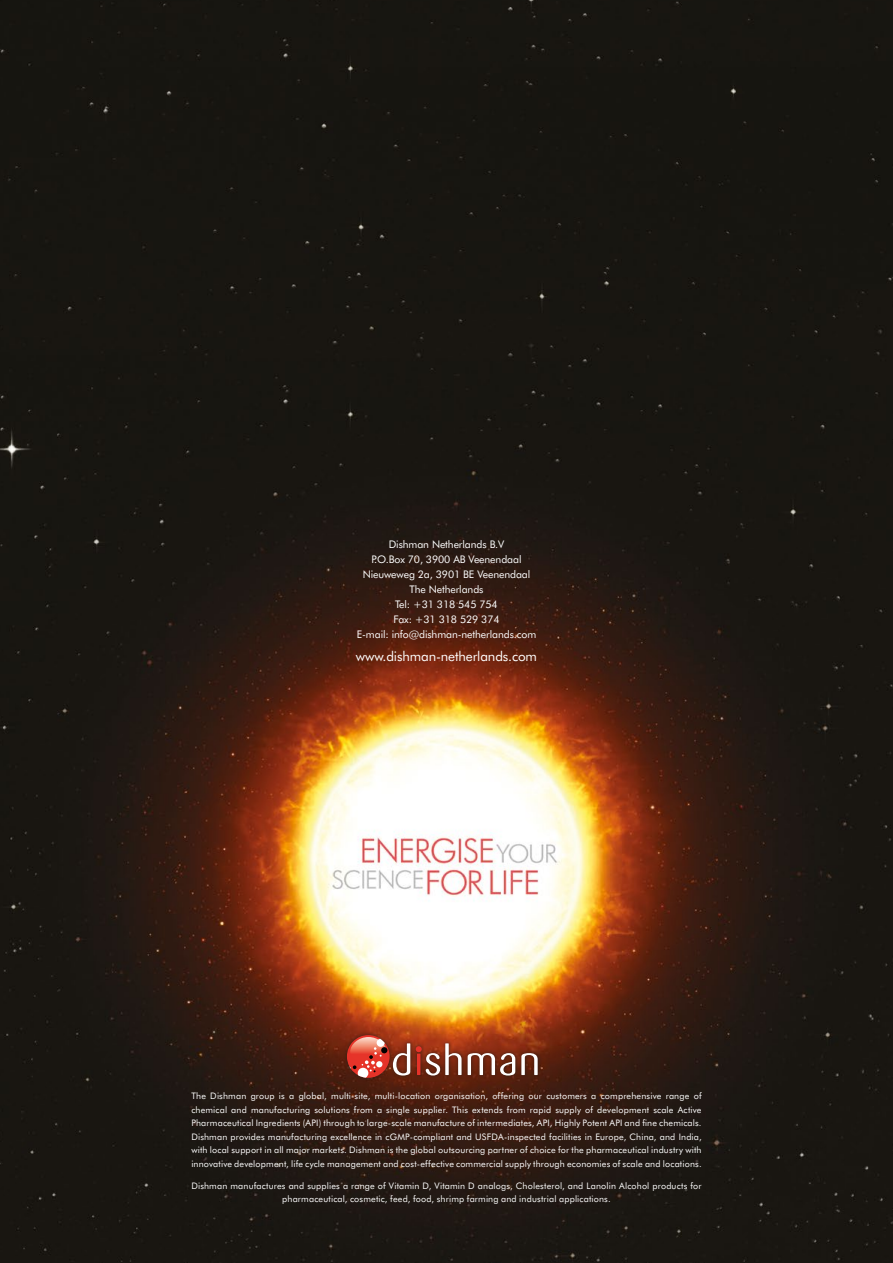
<style>
.page{position:relative;width:893px;height:1263px;background:#fff}
.page>*{position:absolute;margin:0;border:0;box-sizing:border-box;transform-origin:0 0}
.t1{font:13.5px "Futura BT";letter-spacing:-.01em;color:#fff}
.t2{font:10.5px/15px "Futura BT";letter-spacing:-.01em;color:#fff;text-align:center}
.t3{font:9px/13.5px "Futura BT";letter-spacing:.015em;color:#fff;text-align:justify}
</style>
<div class="page">
<img style="left:0;top:0;width:893px;height:1263px">
<div style="left:343px;top:1031px;width:199px;height:50px;background:#1d1d1b;opacity:.5"></div>
<svg style="left:416px;top:1043px;width:46px;height:32px"></svg>
<svg style="left:468px;top:1053px;width:47px;height:22px"></svg>
<svg style="left:521px;top:1053px;width:17px;height:22px"></svg>
<svg style="left:347px;top:1035px;width:63px;height:43px;background:#bb594a"></svg>
<p class="t2" style="left:357px;top:537px;width:181px">Dishman Netherlands B.V<br>P.O.Box 70, 3900 AB Veenendaal<br>Nieuweweg 2a, 3901 BE Veenendaal<br>The Netherlands<br>Tel: +31 318 545 754<br>Fax: +31 318 529 374<br>E-mail: info@dishman-netherlands.com</p>
<h1 class="t1" style="left:356px;top:648px;width:183px">www.dishman-netherlands.com</h1>
<p class="t3" style="left:191px;top:1089px;width:512px">The Dishman group is a global, multi-site, multi-location organisation, offering our customers a comprehensive range of chemical and manufacturing solutions from a single supplier. This extends from rapid supply of development scale Active Pharmaceutical Ingredients (API) through to large-scale manufacture of intermediates, API, Highly Potent API and fine chemicals.<br>Dishman provides manufacturing excellence in cGMP-compliant and USFDA-inspected facilities in Europe, China, and India, with local support in all major markets. Dishman is the global outsourcing partner of choice for the pharmaceutical industry with innovative development, life cycle management and cost-effective commercial supply through economies of scale and locations.</p>
<p class="t3" style="left:191px;top:1179px;width:512px;text-align:center">Dishman manufactures and supplies a range of Vitamin D, Vitamin D analogs, Cholesterol, and Lanolin Alcohol products for pharmaceutical, cosmetic, feed, food, shrimp farming and industrial applications.</p>
</div>
